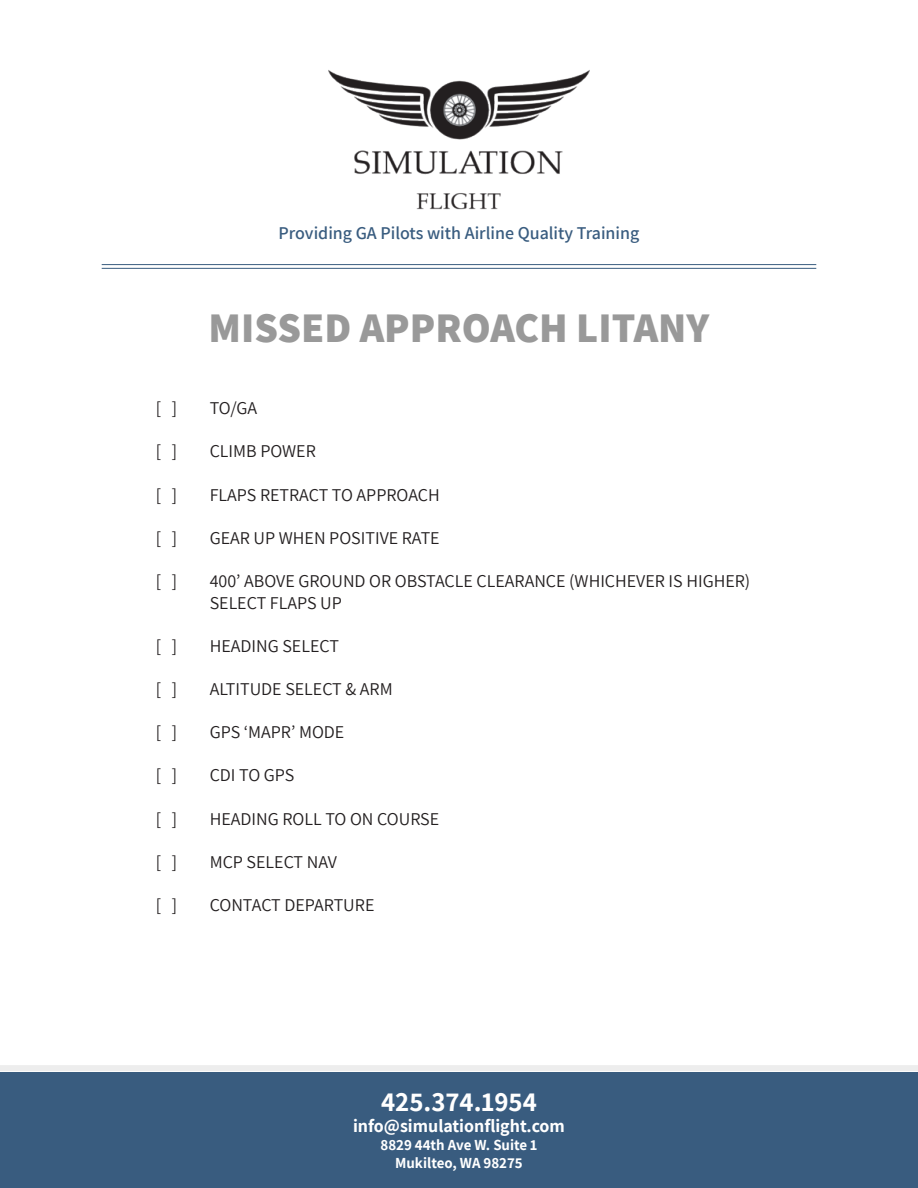
<style>
.page{position:relative;width:918px;height:1188px;background:#fff}
.page>*{position:absolute;margin:0;border:0;box-sizing:border-box;transform-origin:0 0}
.t1{font:800 42px "Assistant";color:#999}
.t2{font:700 27px "Assistant";color:#fff}
.t3{font:18px "Assistant";color:#231f20}
.t4{font:600 18px "Assistant";color:#395c7f}
.t5{font:700 18px "Assistant";color:#fff}
.t6{font:700 15px/18px "Assistant";color:#fff;text-align:center}
</style>
<div class="page">
<div style="left:0;top:1072px;width:918px;height:116px;background:#395c7f"></div>
<div style="left:0;top:1065px;width:918px;height:6px;background:#ededed"></div>
<img style="left:328px;top:70px;width:262px;height:140px">
<hr style="left:102px;top:264px;width:714px;height:1px;background:#395c7f">
<hr style="left:102px;top:268px;width:714px;height:1px;background:#395c7f">
<p class="t4" style="left:279px;top:221px;width:362px">Providing GA Pilots with Airline Quality Training</p>
<p class="t1" style="left:209px;top:299px;width:502px">MISSED APPROACH LITANY</p>
<p class="t3" style="left:156px;top:396px;width:23px">[ ]</p>
<p class="t3" style="left:210px;top:396px;width:49px">TO/GA</p>
<p class="t3" style="left:156px;top:439px;width:23px">[ ]</p>
<p class="t3" style="left:210px;top:439px;width:108px">CLIMB POWER</p>
<p class="t3" style="left:156px;top:482px;width:23px">[ ]</p>
<p class="t3" style="left:210px;top:482px;width:232px">FLAPS RETRACT TO APPROACH</p>
<p class="t3" style="left:156px;top:525px;width:23px">[ ]</p>
<p class="t3" style="left:210px;top:525px;width:232px">GEAR UP WHEN POSITIVE RATE</p>
<p class="t3" style="left:156px;top:569px;width:23px">[ ]</p>
<p class="t3" style="left:210px;top:569px;width:542px">400’ ABOVE GROUND OR OBSTACLE CLEARANCE (WHICHEVER IS HIGHER)</p>
<p class="t3" style="left:210px;top:590px;width:134px">SELECT FLAPS UP</p>
<p class="t3" style="left:156px;top:633px;width:23px">[ ]</p>
<p class="t3" style="left:210px;top:633px;width:131px">HEADING SELECT</p>
<p class="t3" style="left:156px;top:677px;width:23px">[ ]</p>
<p class="t3" style="left:210px;top:677px;width:185px">ALTITUDE SELECT &amp; ARM</p>
<p class="t3" style="left:156px;top:720px;width:23px">[ ]</p>
<p class="t3" style="left:210px;top:720px;width:136px">GPS ‘MAPR’ MODE</p>
<p class="t3" style="left:156px;top:763px;width:23px">[ ]</p>
<p class="t3" style="left:210px;top:763px;width:86px">CDI TO GPS</p>
<p class="t3" style="left:156px;top:806px;width:23px">[ ]</p>
<p class="t3" style="left:210px;top:806px;width:231px">HEADING ROLL TO ON COURSE</p>
<p class="t3" style="left:156px;top:849px;width:23px">[ ]</p>
<p class="t3" style="left:210px;top:849px;width:129px">MCP SELECT NAV</p>
<p class="t3" style="left:156px;top:893px;width:23px">[ ]</p>
<p class="t3" style="left:210px;top:893px;width:166px">CONTACT DEPARTURE</p>
<h2 class="t2" style="left:381px;top:1083px;width:157px">425.374.1954</h2>
<p class="t5" style="left:353px;top:1114px;width:213px">info@simulationflight.com</p>
<p class="t6" style="left:381px;top:1136px;width:158px">8829 44th Ave W. Suite 1<br>Mukilteo, WA 98275</p>
</div>
